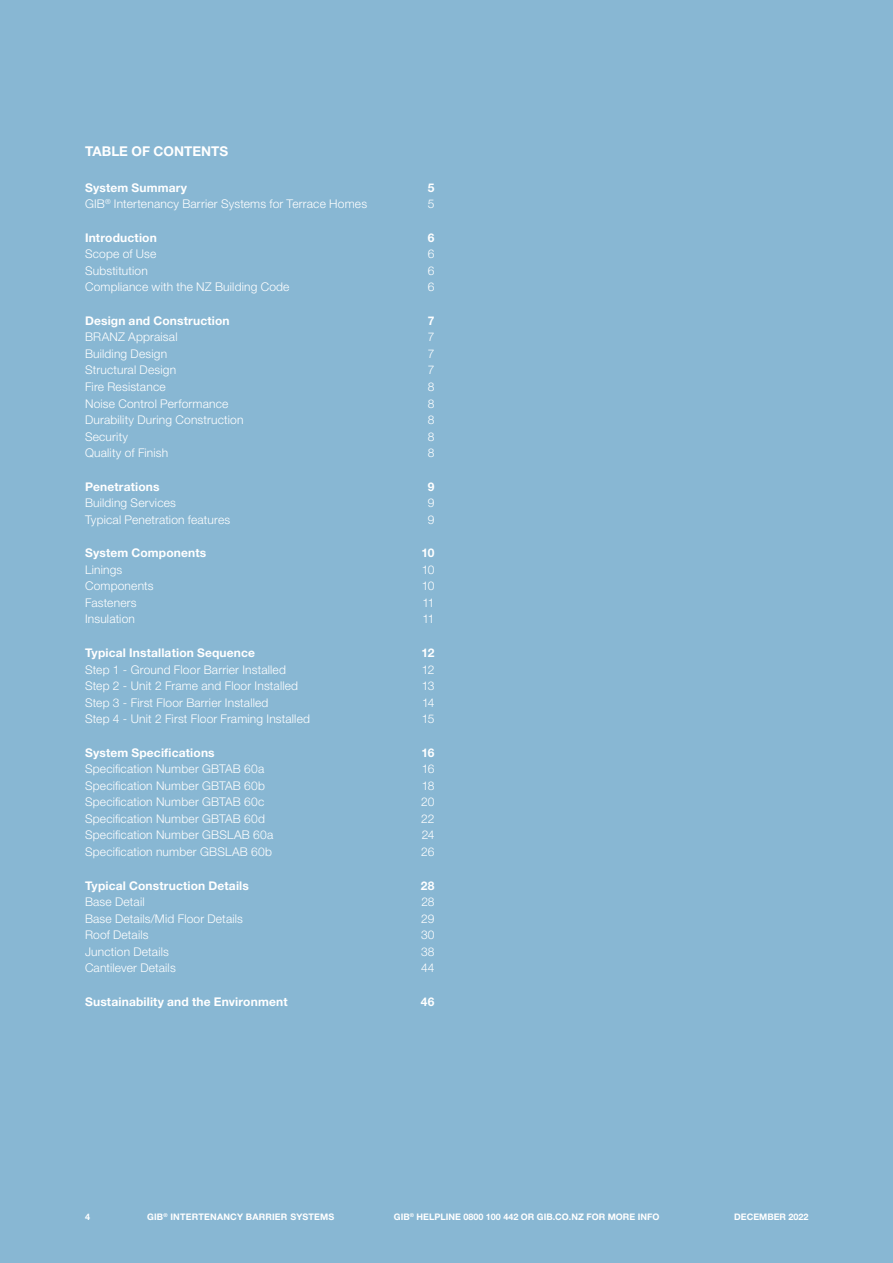
<style>
.page{position:relative;width:893px;height:1263px;background:#88b7d3}
.page>*{position:absolute;margin:0;border:0;box-sizing:border-box;transform-origin:0 0}
.t1{font:700 13.5px "Helvetica Neue LT Pro";color:#fff}
.t2{font:300 12px "Helvetica Neue LT Pro";letter-spacing:.015em;color:#fff}
.t3{font:700 12px "Helvetica Neue LT Pro";letter-spacing:.015em;color:#fff}
.t4{font:700 9px "Helvetica Neue LT Pro";color:#fff}
.t5{font:700 9px "Helvetica Neue LT Pro";letter-spacing:.02em;color:#fff}
</style>
<div class="page">
<p class="t1" style="left:85px;top:142px;width:145px">TABLE OF CONTENTS</p>
<p class="t3" style="left:85px;top:180px;width:104px">System Summary</p>
<p class="t3" style="left:428px;top:180px;width:8px">5</p>
<p class="t2" style="left:85px;top:196px;width:284px">GIB<sup>®</sup> Intertenancy Barrier Systems for Terrace Homes</p>
<p class="t2" style="left:428px;top:196px;width:8px">5</p>
<p class="t3" style="left:85px;top:230px;width:73px">Introduction</p>
<p class="t3" style="left:428px;top:230px;width:8px">6</p>
<p class="t2" style="left:85px;top:247px;width:73px">Scope of Use</p>
<p class="t2" style="left:428px;top:247px;width:8px">6</p>
<p class="t2" style="left:85px;top:263px;width:64px">Substitution</p>
<p class="t2" style="left:428px;top:263px;width:8px">6</p>
<p class="t2" style="left:85px;top:280px;width:206px">Compliance with the NZ Building Code</p>
<p class="t2" style="left:428px;top:280px;width:8px">6</p>
<p class="t3" style="left:85px;top:313px;width:146px">Design and Construction</p>
<p class="t3" style="left:428px;top:313px;width:8px">7</p>
<p class="t2" style="left:85px;top:330px;width:94px">BRANZ Appraisal</p>
<p class="t2" style="left:428px;top:330px;width:8px">7</p>
<p class="t2" style="left:85px;top:346px;width:84px">Building Design</p>
<p class="t2" style="left:428px;top:346px;width:8px">7</p>
<p class="t2" style="left:85px;top:363px;width:93px">Structural Design</p>
<p class="t2" style="left:428px;top:363px;width:8px">7</p>
<p class="t2" style="left:85px;top:379px;width:82px">Fire Resistance</p>
<p class="t2" style="left:428px;top:379px;width:8px">8</p>
<p class="t2" style="left:85px;top:396px;width:145px">Noise Control Performance</p>
<p class="t2" style="left:428px;top:396px;width:8px">8</p>
<p class="t2" style="left:85px;top:412px;width:160px">Durability During Construction</p>
<p class="t2" style="left:428px;top:412px;width:8px">8</p>
<p class="t2" style="left:85px;top:429px;width:45px">Security</p>
<p class="t2" style="left:428px;top:429px;width:8px">8</p>
<p class="t2" style="left:85px;top:445px;width:85px">Quality of Finish</p>
<p class="t2" style="left:428px;top:445px;width:8px">8</p>
<p class="t3" style="left:85px;top:479px;width:76px">Penetrations</p>
<p class="t3" style="left:428px;top:479px;width:8px">9</p>
<p class="t2" style="left:85px;top:496px;width:92px">Building Services</p>
<p class="t2" style="left:428px;top:496px;width:8px">9</p>
<p class="t2" style="left:85px;top:512px;width:147px">Typical Penetration features</p>
<p class="t2" style="left:428px;top:512px;width:8px">9</p>
<p class="t3" style="left:85px;top:546px;width:123px">System Components</p>
<p class="t3" style="left:421px;top:546px;width:15px">10</p>
<p class="t2" style="left:85px;top:562px;width:39px">Linings</p>
<p class="t2" style="left:422px;top:562px;width:14px">10</p>
<p class="t2" style="left:85px;top:579px;width:70px">Components</p>
<p class="t2" style="left:422px;top:579px;width:14px">10</p>
<p class="t2" style="left:85px;top:595px;width:53px">Fasteners</p>
<p class="t2" style="left:422px;top:595px;width:14px">11</p>
<p class="t2" style="left:85px;top:612px;width:51px">Insulation</p>
<p class="t2" style="left:422px;top:612px;width:14px">11</p>
<p class="t3" style="left:85px;top:645px;width:172px">Typical Installation Sequence</p>
<p class="t3" style="left:422px;top:645px;width:14px">12</p>
<p class="t2" style="left:85px;top:662px;width:202px">Step 1 - Ground Floor Barrier Installed</p>
<p class="t2" style="left:422px;top:662px;width:14px">12</p>
<p class="t2" style="left:85px;top:679px;width:215px">Step 2 - Unit 2 Frame and Floor Installed</p>
<p class="t2" style="left:422px;top:679px;width:14px">13</p>
<p class="t2" style="left:85px;top:695px;width:185px">Step 3 - First Floor Barrier Installed</p>
<p class="t2" style="left:422px;top:695px;width:14px">14</p>
<p class="t2" style="left:85px;top:712px;width:226px">Step 4 - Unit 2 First Floor Framing Installed</p>
<p class="t2" style="left:422px;top:712px;width:14px">15</p>
<p class="t3" style="left:85px;top:745px;width:131px">System Specifications</p>
<p class="t3" style="left:421px;top:745px;width:15px">16</p>
<p class="t2" style="left:85px;top:762px;width:181px">Specification Number GBTAB 60a</p>
<p class="t2" style="left:422px;top:762px;width:14px">16</p>
<p class="t2" style="left:85px;top:778px;width:181px">Specification Number GBTAB 60b</p>
<p class="t2" style="left:422px;top:778px;width:14px">18</p>
<p class="t2" style="left:85px;top:795px;width:181px">Specification Number GBTAB 60c</p>
<p class="t2" style="left:421px;top:795px;width:15px">20</p>
<p class="t2" style="left:85px;top:811px;width:181px">Specification Number GBTAB 60d</p>
<p class="t2" style="left:421px;top:811px;width:15px">22</p>
<p class="t2" style="left:85px;top:828px;width:190px">Specification Number GBSLAB 60a</p>
<p class="t2" style="left:422px;top:828px;width:14px">24</p>
<p class="t2" style="left:85px;top:844px;width:188px">Specification number GBSLAB 60b</p>
<p class="t2" style="left:421px;top:844px;width:15px">26</p>
<p class="t3" style="left:85px;top:878px;width:165px">Typical Construction Details</p>
<p class="t3" style="left:421px;top:878px;width:15px">28</p>
<p class="t2" style="left:85px;top:895px;width:61px">Base Detail</p>
<p class="t2" style="left:421px;top:895px;width:15px">28</p>
<p class="t2" style="left:85px;top:911px;width:159px">Base Details/Mid Floor Details</p>
<p class="t2" style="left:421px;top:911px;width:15px">29</p>
<p class="t2" style="left:85px;top:928px;width:65px">Roof Details</p>
<p class="t2" style="left:421px;top:928px;width:15px">30</p>
<p class="t2" style="left:85px;top:944px;width:85px">Junction Details</p>
<p class="t2" style="left:421px;top:944px;width:15px">38</p>
<p class="t2" style="left:85px;top:961px;width:92px">Cantilever Details</p>
<p class="t2" style="left:421px;top:961px;width:15px">44</p>
<p class="t3" style="left:85px;top:994px;width:204px">Sustainability and the Environment</p>
<p class="t3" style="left:421px;top:994px;width:15px">46</p>
<p class="t4" style="left:85px;top:1212px;width:7px">4</p>
<p class="t4" style="left:394px;top:1212px;width:267px">GIB<sup>®</sup> HELPLINE 0800 100 442 OR GIB.CO.NZ FOR MORE INFO</p>
<p class="t4" style="left:734px;top:1212px;width:76px">DECEMBER 2022</p>
<p class="t5" style="left:147px;top:1212px;width:189px">GIB<sup>®</sup> INTERTENANCY BARRIER SYSTEMS</p>
</div>
